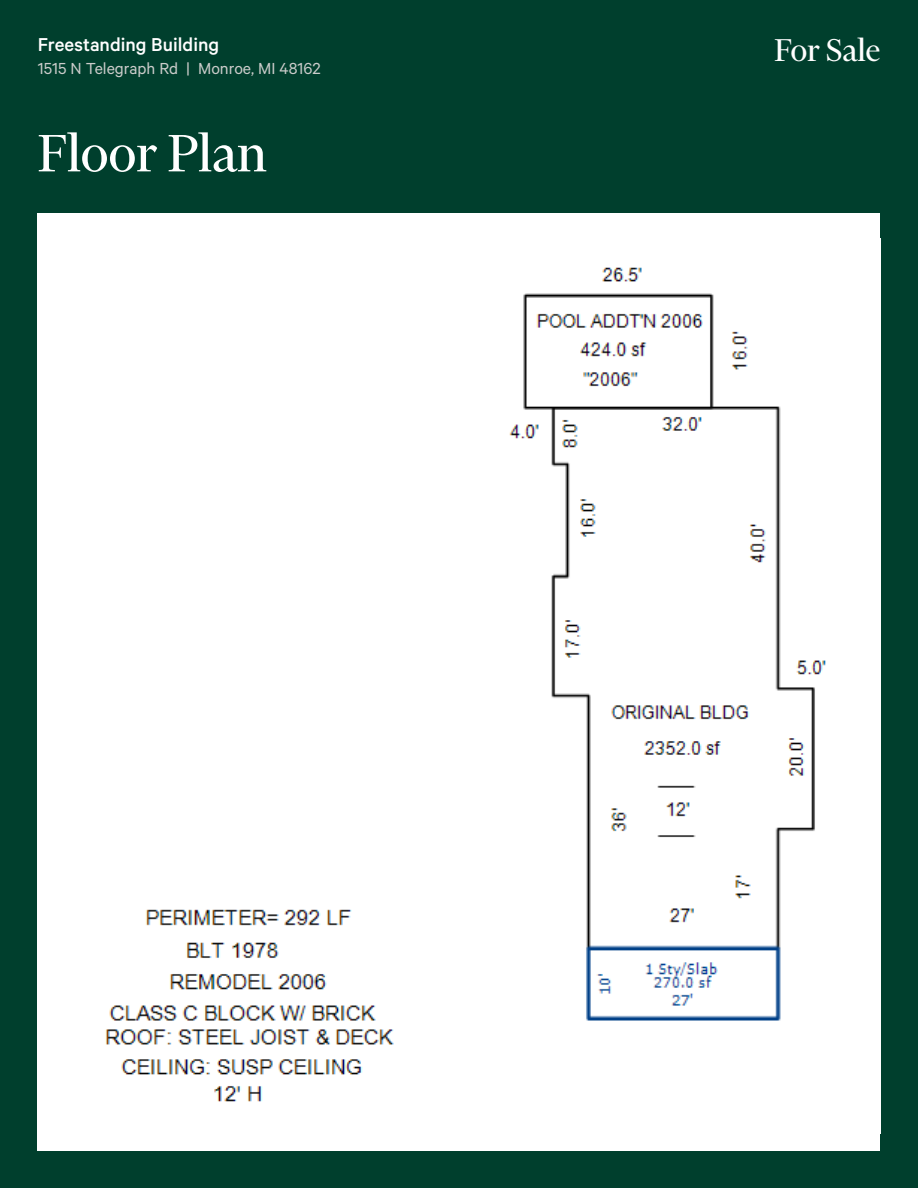
<style>
.page{position:relative;width:918px;height:1188px;background:#003f2d}
.page>*{position:absolute;margin:0;border:0;box-sizing:border-box;transform-origin:0 0}
.Heading_Small{font:60px "Financier Display";color:#fff}
.t1{font:36px "Financier Display";color:#fff}
.t2{font:500 21px "Calibre";color:#fff}
.t3{font:18px "Calibre";color:#cbccca}
</style>
<div class="page">
<div style="left:38px;top:213px;width:842px;height:937px;background:#fff"></div>
<img style="left:105px;top:267px;width:721px;height:835px">
<p class="t2" style="left:38px;top:33px;width:183px">Freestanding Building</p>
<p class="t3" style="left:38px;top:58px;width:284px">1515 N Telegraph Rd | Monroe, MI 48162</p>
<p class="Heading_Small" style="left:38px;top:122px;width:230px">Floor Plan</p>
<p class="t1" style="left:775px;top:32px;width:107px">For Sale</p>
</div>
